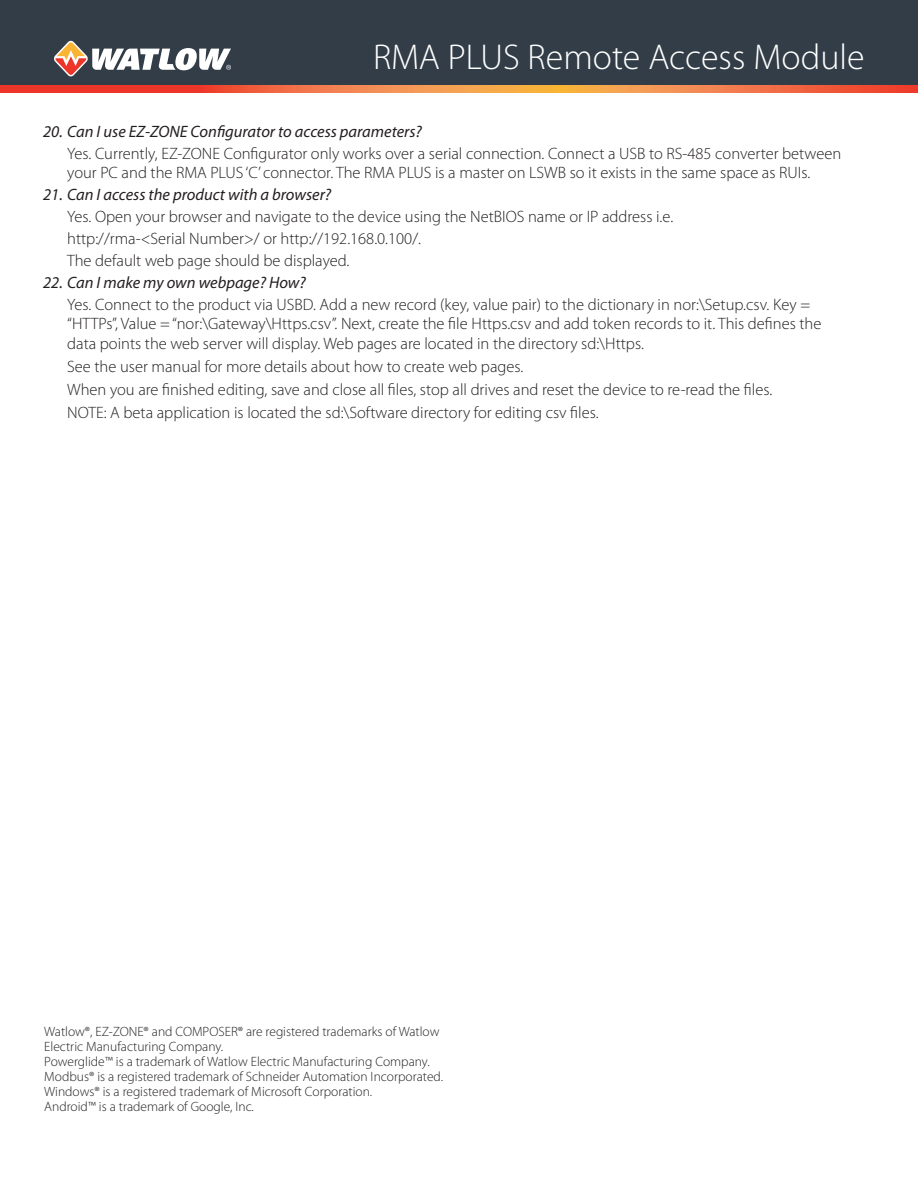
<style>
.page{position:relative;width:918px;height:1188px;background:#fff}
.page>*{position:absolute;margin:0;border:0;box-sizing:border-box;transform-origin:0 0}
.t1{font:300 36px "Myriad Pro";color:#fff}
.t2{font:300 16.5px/19.5px "Myriad Pro";color:#231f20}
.t3{font:italic 16.5px "Myriad Pro";color:#231f20}
.t4{font:300 13.5px/15px "Myriad Pro";color:#231f20}
</style>
<div class="page">
<div style="left:0;top:0;width:918px;height:86px;background:#323d47"></div>
<svg style="left:54px;top:41px;width:177px;height:35px"></svg>
<svg style="left:0;top:85px;width:918px;height:7px;background:#f16f3f"></svg>
<p class="t1" style="left:373px;top:38px;width:493px">RMA PLUS Remote Access Module</p>
<p class="t3" style="left:43px;top:121px;width:380px">20. Can I use EZ-ZONE Configurator to access parameters?</p>
<p class="t2" style="left:67px;top:144px;width:776px">Yes. Currently, EZ-ZONE Configurator only works over a serial connection. Connect a USB to RS-485 converter between your PC and the RMA PLUS ‘C’ connector. The RMA PLUS is a master on LSWB so it exists in the same space as RUIs.</p>
<p class="t3" style="left:43px;top:184px;width:290px">21. Can I access the product with a browser?</p>
<p class="t2" style="left:67px;top:207px;width:608px">Yes. Open your browser and navigate to the device using the NetBIOS name or IP address i.e.</p>
<p class="t2" style="left:67px;top:229px;width:355px">http://rma-&lt;Serial Number&gt;/ or http://192.168.0.100/.</p>
<p class="t2" style="left:67px;top:251px;width:284px">The default web page should be displayed.</p>
<p class="t3" style="left:43px;top:272px;width:264px">22. Can I make my own webpage? How?</p>
<p class="t2" style="left:67px;top:295px;width:756px">Yes. Connect to the product via USBD. Add a new record (key, value pair) to the dictionary in nor:\Setup.csv. Key = “HTTPs”, Value = “nor:\Gateway\Https.csv”. Next, create the file Https.csv and add token records to it. This defines the data points the web server will display. Web pages are located in the directory sd:\Https.</p>
<p class="t2" style="left:67px;top:357px;width:458px">See the user manual for more details about how to create web pages.</p>
<p class="t2" style="left:67px;top:380px;width:707px">When you are finished editing, save and close all files, stop all drives and reset the device to re-read the files.</p>
<p class="t2" style="left:67px;top:403px;width:533px">NOTE: A beta application is located the sd:\Software directory for editing csv files.</p>
<p class="t4" style="left:44px;top:1024px;width:400px">Watlow®, EZ-ZONE® and COMPOSER® are registered trademarks of Watlow Electric Manufacturing Company.<br>Powerglide™ is a trademark of Watlow Electric Manufacturing Company.<br>Modbus® is a registered trademark of Schneider Automation Incorporated.<br>Windows® is a registered trademark of Microsoft Corporation.<br>Android™ is a trademark of Google, Inc.</p>
</div>
